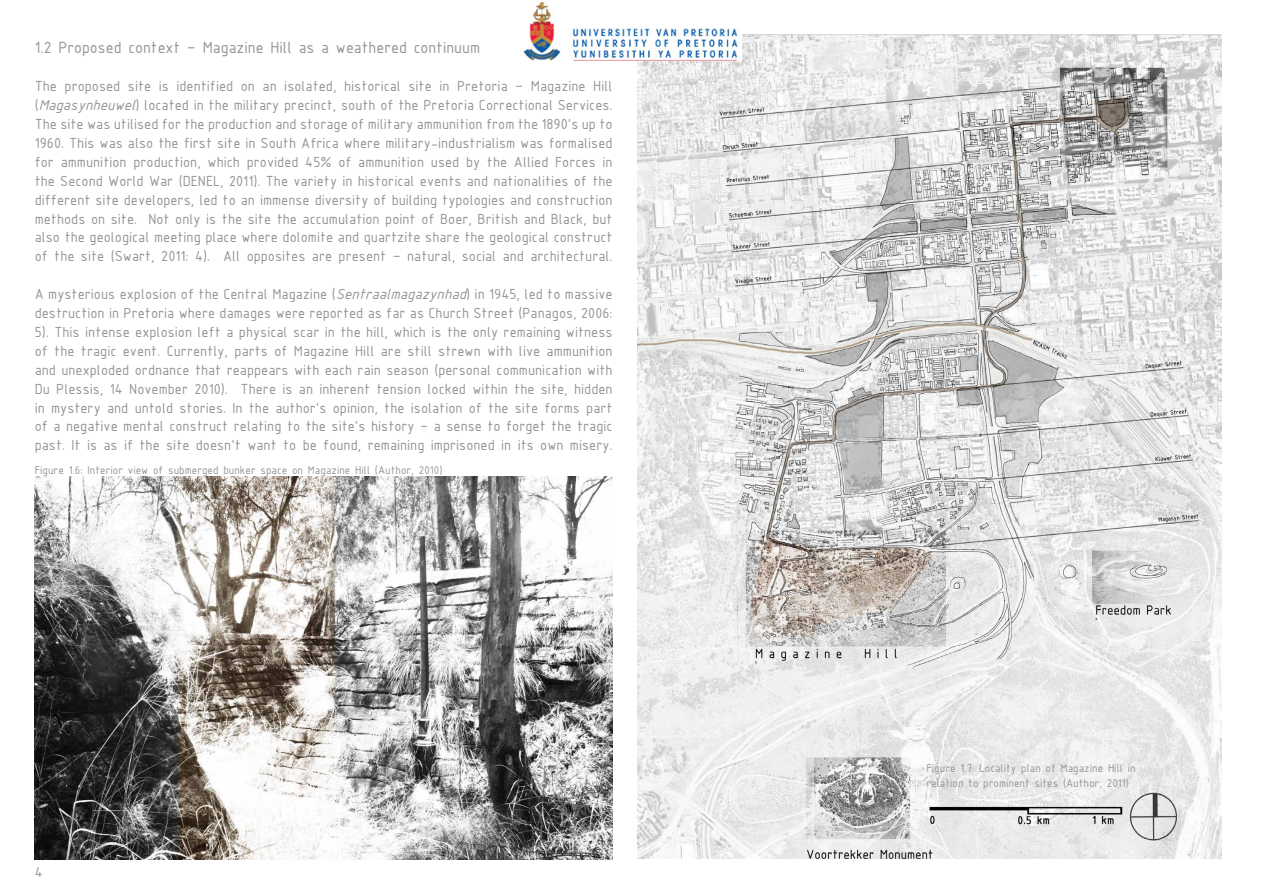
<style>
.page{position:relative;width:1265px;height:893px;background:#fff}
.page>*{position:absolute;margin:0;border:0;box-sizing:border-box;transform-origin:0 0}
.Sub_Heading{font:17.5px "ISOCPEUR";color:#939598}
.Main_paragraph_style{font:15.75px/18.9px "ISOCPEUR";color:#939598;text-align:justify}
.Figures{font:12.25px/14.7px "ISOCPEUR";color:#939598}
.s1{font-family:"ISOCPEUR Italic"}
</style>
<div class="page">
<img style="left:35px;top:476px;width:578px;height:383px">
<img style="left:637px;top:35px;width:585px;height:823px">
<img style="left:524px;top:3px;width:218px;height:58px">
<p class="Sub_Heading" style="left:35px;top:37px;width:447px">1.2 Proposed context – Magazine Hill as a weathered continuum</p>
<p class="Main_paragraph_style" style="left:35px;top:76px;width:579px">The proposed site is identified on an isolated, historical site in Pretoria – Magazine Hill (<span class="s1">Magasynheuwel</span>) located in the military precinct, south of the Pretoria Correctional Services.<br>The site was utilised for the production and storage of military ammunition from the 1890’s up to 1960. This was also the first site in South Africa where military-industrialism was formalised for ammunition production, which provided 45% of ammunition used by the Allied Forces in the Second World War (DENEL, 2011). The variety in historical events and nationalities of the different site developers, led to an immense diversity of building typologies and construction methods on site. Not only is the site the accumulation point of Boer, British and Black, but also the geological meeting place where dolomite and quartzite share the geological construct of the site (Swart, 2011: 4). All opposites are present – natural, social and architectural.</p>
<p class="Main_paragraph_style" style="left:35px;top:284px;width:579px">A mysterious explosion of the Central Magazine (<span class="s1">Sentraalmagazynhad</span>) in 1945, led to massive destruction in Pretoria where damages were reported as far as Church Street (Panagos, 2006:<br>5). This intense explosion left a physical scar in the hill, which is the only remaining witness of the tragic event. Currently, parts of Magazine Hill are still strewn with live ammunition and unexploded ordnance that reappears with each rain season (personal communication with Du Plessis, 14 November 2010). There is an inherent tension locked within the site, hidden in mystery and untold stories. In the author’s opinion, the isolation of the site forms part of a negative mental construct relating to the site’s history – a sense to forget the tragic past. It is as if the site doesn’t want to be found, remaining imprisoned in its own misery.</p>
<p class="Figures" style="left:35px;top:462px;width:409px">Figure 1.6: Interior view of submerged bunker space on Magazine Hill (Author, 2010)</p>
<p class="Main_paragraph_style" style="left:35px;top:862px;width:10px">4</p>
<p class="Figures" style="left:926px;top:760px;width:211px">Figure 1.7: Locality plan of Magazine Hill in relation to prominent sites (Author, 2011)</p>
</div>
